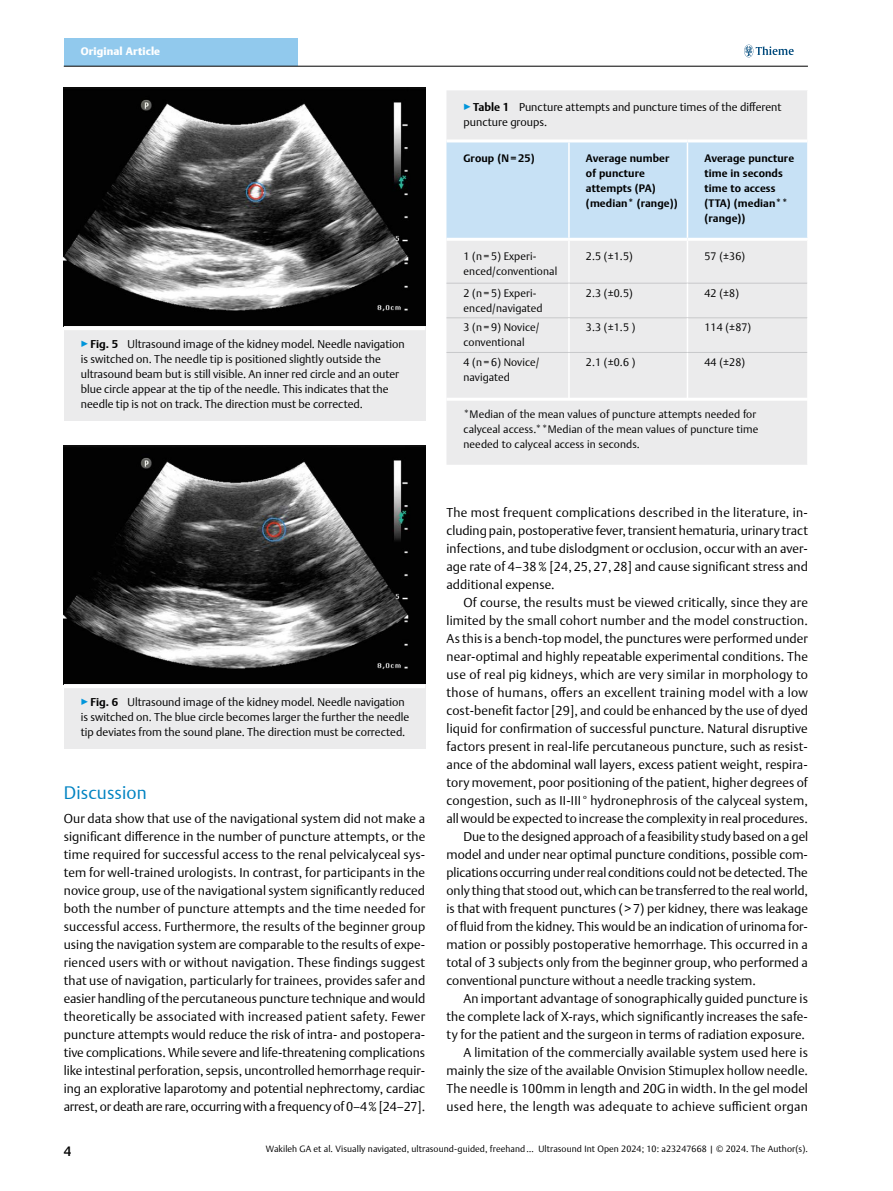
<style>
.page{position:relative;width:893px;height:1191px;background:#fff}
.page>*{position:absolute;margin:0;border:0;box-sizing:border-box;transform-origin:0 0}
.t1{font:300 18px "Thieme Argo 2011";letter-spacing:.01em;color:#0083c2}
.t2{font:500 13.5px "Thieme Argo 2011";color:#000}
.t3{font:300 12.75px/18px "Thieme Argo 2011";letter-spacing:.01em;color:#000;text-align:justify}
.t4{font:300 12.75px "Thieme Argo 2011";letter-spacing:-.01em;color:#000}
.t5{font:300 12.75px "Thieme Argo 2011";letter-spacing:.03em;color:#000}
.t6{font:300 11.25px/15px "Thieme Argo 2011";color:#000}
.t7{font:300 10.8px/15px "Thieme Argo 2011";letter-spacing:.01em;color:#000}
.t8{font:700 10.8px/15px "Thieme Argo 2011";letter-spacing:.01em;color:#000}
.t9{font:900 10.8px "Thieme Argo 2011";letter-spacing:.01em;color:#fff}
.t10{font:300 9px "Thieme Argo 2011";letter-spacing:.01em;color:#000}
.s1{color:#0095da}
.s2{font-weight:700}
</style>
<div class="page">
<div style="left:64px;top:38px;width:234px;height:28px;background:#91c9ed"></div>
<svg style="left:744px;top:45px;width:50px;height:12px"></svg>
<hr style="left:64px;top:66px;width:744px;height:1px;background:#000">
<img style="left:64px;top:87px;width:361px;height:239px">
<div style="left:64px;top:326px;width:361px;height:95px;background:#ebebec"></div>
<hr style="left:64px;top:326px;width:361px;height:4px;background:#fff">
<img style="left:64px;top:445px;width:361px;height:239px">
<div style="left:64px;top:684px;width:361px;height:65px;background:#ebebec"></div>
<hr style="left:64px;top:684px;width:361px;height:4px;background:#fff">
<div style="left:446px;top:90px;width:361px;height:375px;background:#ebebec"></div>
<div style="left:446px;top:142px;width:361px;height:96px;background:#c7e1f5"></div>
<hr style="left:446px;top:139px;width:123px;height:3px;background:#fff">
<hr style="left:446px;top:238px;width:123px;height:3px;background:#fff">
<hr style="left:569px;top:139px;width:118px;height:3px;background:#fff">
<hr style="left:569px;top:238px;width:118px;height:3px;background:#fff">
<hr style="left:568px;top:142px;width:2px;height:96px;background:#fff">
<hr style="left:687px;top:139px;width:120px;height:3px;background:#fff">
<hr style="left:687px;top:238px;width:122px;height:3px;background:#fff">
<hr style="left:687px;top:142px;width:1px;height:96px;background:#fff">
<hr style="left:568px;top:241px;width:2px;height:42px;background:#fff">
<hr style="left:687px;top:241px;width:1px;height:42px;background:#fff">
<hr style="left:446px;top:283px;width:123px;height:1px;background:#c7c8ca">
<hr style="left:569px;top:283px;width:118px;height:1px;background:#c7c8ca">
<hr style="left:568px;top:283px;width:2px;height:34px;background:#fff">
<hr style="left:687px;top:283px;width:120px;height:1px;background:#c7c8ca">
<hr style="left:687px;top:283px;width:1px;height:34px;background:#fff">
<hr style="left:446px;top:317px;width:123px;height:1px;background:#c7c8ca">
<hr style="left:569px;top:317px;width:118px;height:1px;background:#c7c8ca">
<hr style="left:568px;top:318px;width:2px;height:34px;background:#fff">
<hr style="left:687px;top:317px;width:120px;height:1px;background:#c7c8ca">
<hr style="left:687px;top:318px;width:1px;height:34px;background:#fff">
<hr style="left:446px;top:352px;width:123px;height:1px;background:#c7c8ca">
<hr style="left:569px;top:352px;width:118px;height:1px;background:#c7c8ca">
<hr style="left:568px;top:353px;width:2px;height:45px;background:#fff">
<hr style="left:687px;top:352px;width:120px;height:1px;background:#c7c8ca">
<hr style="left:687px;top:353px;width:1px;height:45px;background:#fff">
<hr style="left:446px;top:398px;width:362px;height:3px;background:#fff">
<p class="t9" style="left:81px;top:44px;width:81px">Original Article</p>
<p class="t6" style="left:81px;top:336px;width:325px"><span class="s1">▶</span><span class="s2">Fig. 5</span> Ultrasound image of the kidney model. Needle navigation is switched on. The needle tip is positioned slightly outside the ultrasound beam but is still visible. An inner red circle and an outer blue circle appear at the tip of the needle. This indicates that the needle tip is not on track. The direction must be corrected.</p>
<p class="t6" style="left:463px;top:99px;width:320px"><span class="s1">▶</span><span class="s2">Table 1</span> Puncture attempts and puncture times of the different puncture groups.</p>
<p class="t8" style="left:463px;top:151px;width:73px">Group (N = 25)</p>
<p class="t8" style="left:586px;top:151px;width:93px">Average number of puncture attempts (PA) (median* (range))</p>
<p class="t8" style="left:704px;top:151px;width:91px">Average puncture time in seconds time to access (TTA) (median** (range))</p>
<p class="t7" style="left:463px;top:248px;width:95px">1 (n = 5) Experi&shy;enced/conventional</p>
<p class="t7" style="left:586px;top:248px;width:48px">2.5 (±1.5)</p>
<p class="t7" style="left:704px;top:248px;width:42px">57 (±36)</p>
<p class="t7" style="left:463px;top:285px;width:81px">2 (n = 5) Experi&shy;enced/navigated</p>
<p class="t7" style="left:586px;top:285px;width:48px">2.3 (±0.5)</p>
<p class="t7" style="left:704px;top:285px;width:36px">42 (±8)</p>
<p class="t7" style="left:463px;top:320px;width:78px">3 (n = 9) Novice/ conventional</p>
<p class="t7" style="left:586px;top:320px;width:51px">3.3 (±1.5 )</p>
<p class="t7" style="left:704px;top:320px;width:48px">114 (±87)</p>
<p class="t7" style="left:463px;top:354px;width:78px">4 (n = 6) Novice/ navigated</p>
<p class="t7" style="left:586px;top:354px;width:51px">2.1 (±0.6 )</p>
<p class="t7" style="left:704px;top:354px;width:42px">44 (±28)</p>
<p class="t7" style="left:463px;top:406px;width:296px">*Median of the mean values of puncture attempts needed for calyceal access.**Median of the mean values of puncture time needed to calyceal access in seconds.</p>
<p class="t6" style="left:81px;top:694px;width:330px"><span class="s1">▶</span><span class="s2">Fig. 6</span> Ultrasound image of the kidney model. Needle navigation is switched on. The blue circle becomes larger the further the needle tip deviates from the sound plane. The direction must be corrected.</p>
<h1 class="t1" style="left:64px;top:780px;width:85px">Discussion</h1>
<p class="t3" style="left:64px;top:809px;width:363px">Our data show that use of the navigational system did not make a significant difference in the number of puncture attempts, or the time required for successful access to the renal pelvicalyceal sys&shy;tem for well-trained urologists. In contrast, for participants in the novice group, use of the navigational system significantly reduced both the number of puncture attempts and the time needed for successful access. Furthermore, the results of the beginner group using the navigation system are comparable to the results of expe&shy;rienced users with or without navigation. These findings suggest that use of navigation, particularly for trainees, provides safer and easier handling of the percutaneous puncture technique and would theoretically be associated with increased patient safety. Fewer puncture attempts would reduce the risk of intra- and postopera&shy;tive complications. While severe and life-threatening complications like intestinal perforation, sepsis, uncontrolled hemorrhage requir&shy;ing an explorative laparotomy and potential nephrectomy, cardiac arrest, or death are rare, occurring with a frequency of 0–4% [24–27].</p>
<p class="t3" style="left:446px;top:503px;width:363px">The most frequent complications described in the literature, in&shy;cluding pain, postoperative fever, transient hematuria, urinary tract infections, and tube dislodgment or occlusion, occur with an aver&shy;age rate of 4–38% [24, 25, 27, 28] and cause significant stress and additional expense.</p>
<p class="t3" style="left:463px;top:593px;width:346px">Of course, the results must be viewed critically, since they are</p>
<p class="t3" style="left:446px;top:611px;width:363px">limited by the small cohort number and the model construction.</p>
<p class="t3" style="left:446px;top:629px;width:363px">As this is a bench-top model, the punctures were performed under</p>
<p class="t3" style="left:446px;top:647px;width:363px">near-optimal and highly repeatable experimental conditions. The</p>
<p class="t3" style="left:446px;top:665px;width:363px">use of real pig kidneys, which are very similar in morphology to</p>
<p class="t5" style="left:446px;top:684px;width:363px">those of humans, offers an excellent training model with a low</p>
<p class="t3" style="left:446px;top:701px;width:363px">cost-benefit factor [29], and could be enhanced by the use of dyed</p>
<p class="t3" style="left:446px;top:719px;width:363px">liquid for confirmation of successful puncture. Natural disruptive</p>
<p class="t3" style="left:446px;top:737px;width:363px">factors present in real-life percutaneous puncture, such as resist-</p>
<p class="t3" style="left:446px;top:755px;width:363px">ance of the abdominal wall layers, excess patient weight, respira-</p>
<p class="t3" style="left:446px;top:773px;width:363px">tory movement, poor positioning of the patient, higher degrees of</p>
<p class="t3" style="left:446px;top:791px;width:363px">congestion, such as II-III° hydronephrosis of the calyceal system,</p>
<p class="t3" style="left:446px;top:809px;width:363px">all would be expected to increase the complexity in real procedures.</p>
<p class="t3" style="left:463px;top:827px;width:346px">Due to the designed approach of a feasibility study based on a gel</p>
<p class="t3" style="left:446px;top:845px;width:363px">model and under near optimal puncture conditions, possible com-</p>
<p class="t4" style="left:446px;top:864px;width:363px">plications occurring under real conditions could not be detected. The</p>
<p class="t3" style="left:446px;top:881px;width:363px">only thing that stood out, which can be transferred to the real world,</p>
<p class="t3" style="left:446px;top:899px;width:363px">is that with frequent punctures (&gt;7) per kidney, there was leakage</p>
<p class="t3" style="left:446px;top:917px;width:363px">of fluid from the kidney. This would be an indication of urinoma for-</p>
<p class="t3" style="left:446px;top:935px;width:363px">mation or possibly postoperative hemorrhage. This occurred in a</p>
<p class="t3" style="left:446px;top:953px;width:363px">total of 3 subjects only from the beginner group, who performed a</p>
<p class="t3" style="left:446px;top:971px;width:311px">conventional puncture without a needle tracking system.</p>
<p class="t3" style="left:464px;top:989px;width:346px">An important advantage of sonographically guided puncture is</p>
<p class="t3" style="left:446px;top:1007px;width:363px">the complete lack of X-rays, which significantly increases the safe-</p>
<p class="t3" style="left:446px;top:1025px;width:360px">ty for the patient and the surgeon in terms of radiation exposure.</p>
<p class="t3" style="left:464px;top:1043px;width:346px">A limitation of the commercially available system used here is</p>
<p class="t3" style="left:446px;top:1061px;width:363px">mainly the size of the available Onvision Stimuplex hollow needle.</p>
<p class="t3" style="left:446px;top:1079px;width:363px">The needle is 100mm in length and 20G in width. In the gel model</p>
<p class="t3" style="left:446px;top:1097px;width:363px">used here, the length was adequate to achieve sufficient organ</p>
<p class="t2" style="left:64px;top:1142px;width:9px">4</p>
<p class="t10" style="left:266px;top:1143px;width:543px">Wakileh GA et al. Visually navigated, ultrasound-guided, freehand … Ultrasound Int Open 2024; 10: a23247668 | © 2024. The Author(s).</p>
</div>
